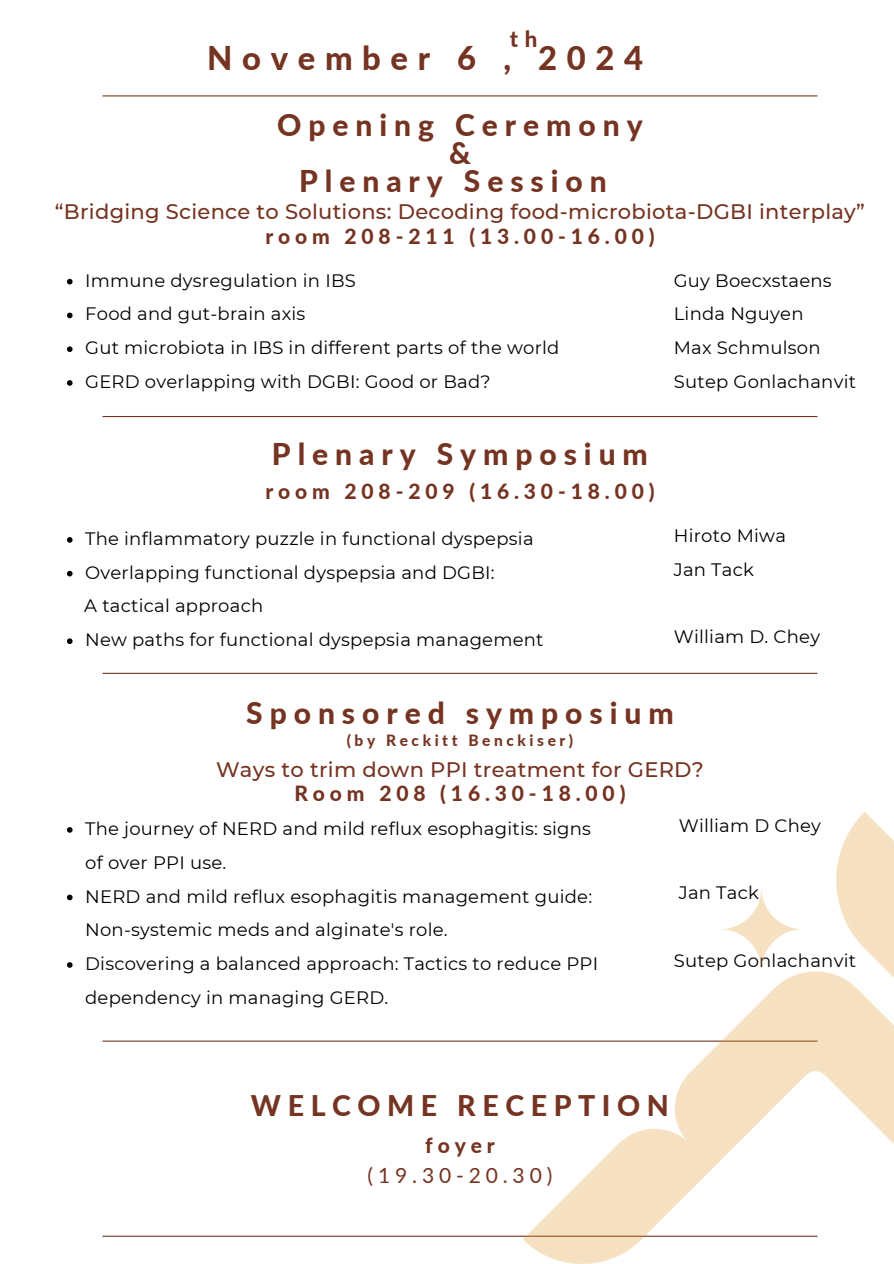
<style>
.page{position:relative;width:894px;height:1264px;background:#fff}
.page>*{position:absolute;margin:0;border:0;box-sizing:border-box;transform-origin:0 0}
.t1{font:800 32.7px "Lato";letter-spacing:.295em;color:#753422}
.t2{font:800 30px "Lato";letter-spacing:.23em;color:#753422}
.t3{font:800 28.5px "Lato";letter-spacing:.23em;color:#753422}
.t4{font:800 22.2px "Lato";color:#753422}
.t5{font:500 21px "Montserrat";letter-spacing:.015em;color:#753422}
.t6{font:800 21px "Lato";letter-spacing:.23em;color:#753422}
.t7{font:21px "Lato";letter-spacing:.23em;color:#753422}
.t8{font:18px/33.8px "Montserrat";letter-spacing:.015em;color:#000}
.t9{font:800 15.45px "Lato";letter-spacing:.23em;color:#753422}
</style>
<div class="page">
<hr style="left:102px;top:416px;width:715px;height:1px;background:#753422">
<hr style="left:102px;top:95px;width:715px;height:1px;background:#753422">
<hr style="left:102px;top:672px;width:715px;height:2px;background:#753422">
<hr style="left:102px;top:1040px;width:715px;height:1px;background:#753422">
<svg style="left:67px;top:279px;width:6px;height:5px"></svg>
<svg style="left:67px;top:312px;width:6px;height:6px"></svg>
<svg style="left:67px;top:346px;width:6px;height:6px"></svg>
<svg style="left:67px;top:380px;width:6px;height:6px"></svg>
<svg style="left:67px;top:537px;width:6px;height:5px"></svg>
<svg style="left:67px;top:571px;width:6px;height:5px"></svg>
<svg style="left:67px;top:638px;width:6px;height:6px"></svg>
<svg style="left:67px;top:827px;width:6px;height:5px"></svg>
<svg style="left:67px;top:894px;width:6px;height:6px"></svg>
<svg style="left:67px;top:962px;width:6px;height:5px"></svg>
<hr style="left:102px;top:1235px;width:715px;height:1px;background:#753422">
<img style="left:484px;top:812px;width:409px;height:451px">
<h4 class="t4" style="left:509px;top:25px;width:29px">t h</h4>
<h2 class="t1" style="left:207px;top:38px;width:437px">November 6 , 2024</h2>
<h1 class="t2" style="left:277px;top:107px;width:367px">Opening Ceremony</h1>
<p class="t2" style="left:449px;top:134px;width:23px">&amp;</p>
<h1 class="t5" style="left:55px;top:199px;width:811px">“Bridging Science to Solutions: Decoding food-microbiota-DGBI interplay”</h1>
<h1 class="t2" style="left:299px;top:163px;width:309px">Plenary Session</h1>
<h4 class="t6" style="left:265px;top:224px;width:390px">room 208-211 (13.00-16.00)</h4>
<p class="t8" style="left:85px;top:263px;width:272px">Immune dysregulation in IBS</p>
<h5 class="t8" style="left:85px;top:297px;width:222px">Food and gut-brain axis</h5>
<p class="t8" style="left:85px;top:331px;width:475px">Gut microbiota in IBS in different parts of the world</p>
<h5 class="t8" style="left:85px;top:365px;width:407px">GERD overlapping with DGBI: Good or Bad?</h5>
<p class="t8" style="left:673px;top:263px;width:184px">Guy Boecxstaens<br>Linda Nguyen<br>Max Schmulson<br>Sutep Gonlachanvit</p>
<p class="t2" style="left:272px;top:436px;width:377px">Plenary Symposium</p>
<p class="t6" style="left:265px;top:478px;width:390px">room 208-209 (16.30-18.00)</p>
<p class="t8" style="left:85px;top:521px;width:450px">The inflammatory puzzle in functional dyspepsia</p>
<h4 class="t8" style="left:85px;top:555px;width:411px">Overlapping functional dyspepsia and DGBI:</h4>
<h4 class="t8" style="left:84px;top:589px;width:180px">A tactical approach</h4>
<p class="t8" style="left:85px;top:623px;width:460px">New paths for functional dyspepsia management</p>
<h5 class="t8" style="left:673px;top:518px;width:114px">Hiroto Miwa<br>Jan Tack</h5>
<h1 class="t8" style="left:673px;top:619px;width:148px">William D. Chey</h1>
<h5 class="t2" style="left:246px;top:694px;width:429px">Sponsored symposium</h5>
<h1 class="t9" style="left:346px;top:730px;width:228px">(by Reckitt Benckiser)</h1>
<h4 class="t5" style="left:216px;top:756px;width:489px">Ways to trim down PPI treatment for GERD?</h4>
<p class="t6" style="left:294px;top:780px;width:332px">Room 208 (16.30-18.00)</p>
<h5 class="t8" style="left:85px;top:811px;width:507px">The journey of NERD and mild reflux esophagitis: signs of over PPI use.</h5>
<h5 class="t8" style="left:85px;top:879px;width:508px">NERD and mild reflux esophagitis management guide:<br>Non-systemic meds and alginate's role.</h5>
<h5 class="t8" style="left:85px;top:946px;width:514px">Discovering a balanced approach: Tactics to reduce PPI dependency in managing GERD.</h5>
<p class="t8" style="left:678px;top:808px;width:144px">William D Chey</p>
<p class="t8" style="left:678px;top:876px;width:82px">Jan Tack</p>
<p class="t8" style="left:673px;top:943px;width:184px">Sutep Gonlachanvit</p>
<p class="t3" style="left:251px;top:1087px;width:419px">WELCOME RECEPTION</p>
<h4 class="t6" style="left:425px;top:1131px;width:71px">foyer</h4>
<h4 class="t7" style="left:367px;top:1162px;width:186px">(19.30-20.30)</h4>
</div>
